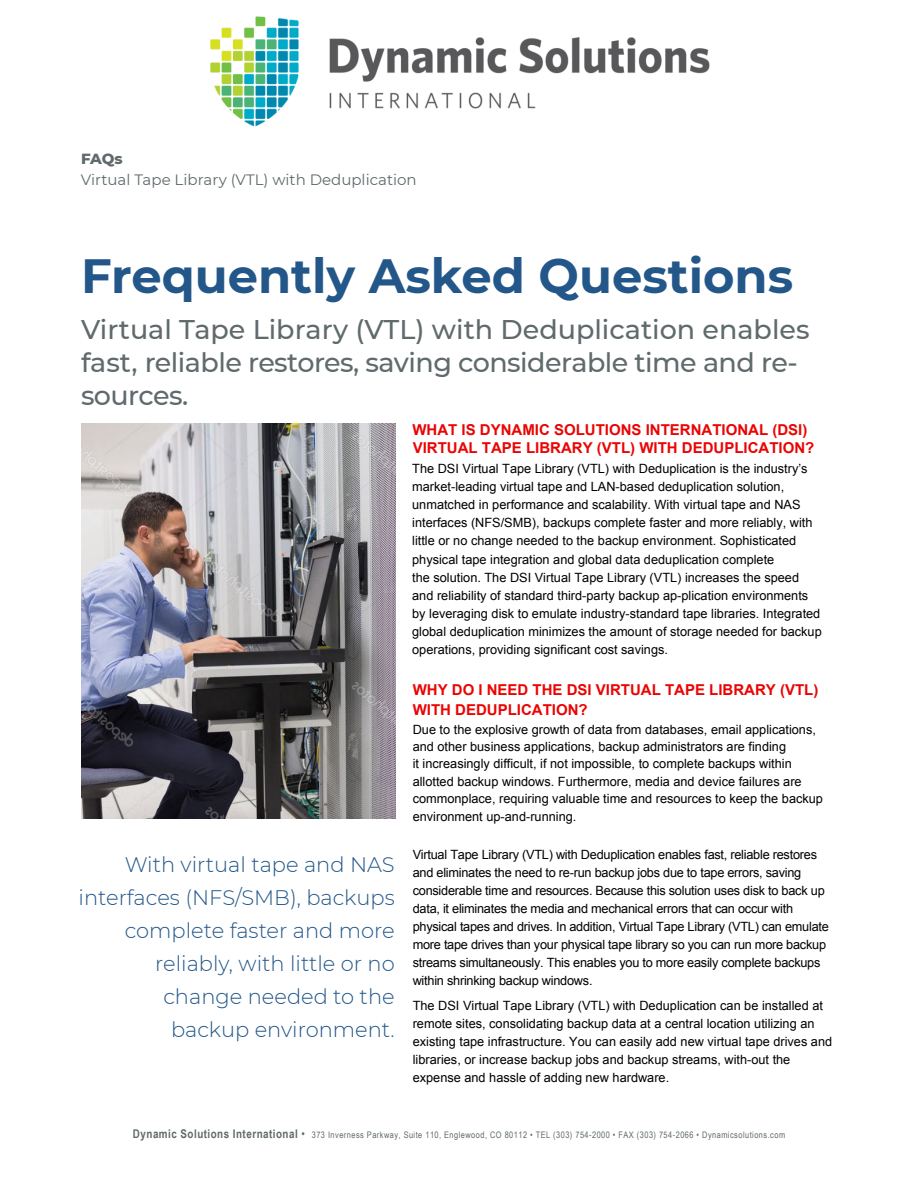
<style>
.page{position:relative;width:918px;height:1188px;background:#fff}
.page>*{position:absolute;margin:0;border:0;box-sizing:border-box;transform-origin:0 0}
.Page_headline{font:700 48px "Montserrat";color:#235789}
.Page_subheadline{font:500 27px/33px "Montserrat";letter-spacing:-.015em;color:#606a6c}
.Pull_Quote{font:300 21px/33px "Montserrat";color:#235789;text-align:right}
.Body_copy{font:700 15px/20.4px "Arial";color:#ea0403}
.Product_Brief{font:15px/21px "Montserrat";color:#606a6c}
.paragraph_header{font:700 15px "Arial";color:#ea0403}
.Body_copy-2{font:12.75px/18.1px "Arial";color:#000}
.Body_copy-3{font:12.75px/18px "Arial";letter-spacing:-.02em;color:#000}
.t1{font:9px "Arial Narrow";letter-spacing:.055em;color:#606a6c}
.s1{font-weight:800}
.s2{font-weight:700;font-size:12px}
.s3{font-size:12px}
</style>
<div class="page">
<img style="left:82px;top:424px;width:313px;height:394px">
<img style="left:210px;top:16px;width:500px;height:111px">
<p class="Product_Brief" style="left:81px;top:147px;width:337px"><span class="s1">FAQs<br></span>Virtual Tape Library (VTL) with Deduplication</p>
<p class="Page_headline" style="left:81px;top:241px;width:714px">Frequently Asked Questions</p>
<p class="Page_subheadline" style="left:81px;top:312px;width:730px">Virtual Tape Library (VTL) with Deduplication enables fast, reliable restores, saving considerable time and re&shy;sources.</p>
<p class="paragraph_header" style="left:412px;top:420px;width:396px">WHAT IS DYNAMIC SOLUTIONS INTERNATIONAL (DSI)</p>
<p class="Body_copy" style="left:413px;top:438px;width:403px">VIRTUAL TAPE LIBRARY (VTL) WITH DEDUPLICATION?</p>
<p class="Body_copy-2" style="left:412px;top:459px;width:411px">The DSI Virtual Tape Library (VTL) with Deduplication is the industry’s market-leading virtual tape and LAN-based deduplication solution, unmatched in performance and scalability. With virtual tape and NAS interfaces (NFS/SMB), backups complete faster and more reliably, with little or no change needed to the backup environment. Sophisticated physical tape integration and global data deduplication complete<br>the solution. The DSI Virtual Tape Library (VTL) increases the speed and reliability of standard third-party backup ap-plication environments by leveraging disk to emulate industry-standard tape libraries. Integrated global deduplication minimizes the amount of storage needed for backup operations, providing significant cost savings.</p>
<p class="Body_copy" style="left:413px;top:680px;width:407px">WHY DO I NEED THE DSI VIRTUAL TAPE LIBRARY (VTL)<br>WITH DEDUPLICATION?</p>
<p class="Body_copy-2" style="left:413px;top:720px;width:412px;line-height:17.4px">Due to the explosive growth of data from databases, email applications, and other business applications, backup administrators are finding<br>it increasingly difficult, if not impossible, to complete backups within allotted backup windows. Furthermore, media and device failures are commonplace, requiring valuable time and resources to keep the backup environment up-and-running.</p>
<p class="Body_copy-3" style="left:413px;top:845px;width:418px">Virtual Tape Library (VTL) with Deduplication enables fast, reliable restores and eliminates the need to re-run backup jobs due to tape errors, saving considerable time and resources. Because this solution uses disk to back up data, it eliminates the media and mechanical errors that can occur with physical tapes and drives. In addition, Virtual Tape Library (VTL) can emulate more tape drives than your physical tape library so you can run more backup streams simultaneously. This enables you to more easily complete backups within shrinking backup windows.</p>
<p class="Body_copy-2" style="left:413px;top:996px;width:421px">The DSI Virtual Tape Library (VTL) with Deduplication can be installed at remote sites, consolidating backup data at a central location utilizing an existing tape infrastructure. You can easily add new virtual tape drives and libraries, or increase backup jobs and backup streams, with-out the expense and hassle of adding new hardware.</p>
<p class="Pull_Quote" style="left:79px;top:848px;width:318px">With virtual tape and NAS interfaces (NFS/SMB), backups complete faster and more reliably, with little or no change needed to the<br>backup environment.</p>
<p class="t1" style="left:133px;top:1128px;width:654px"><span class="s2">Dynamic Solutions International</span> <span class="s3">•</span> 373 Inverness Parkway, Suite 110, Englewood, CO 80112 • TEL (303) 754-2000 • FAX (303) 754-2066 • Dynamicsolutions.com</p>
</div>
